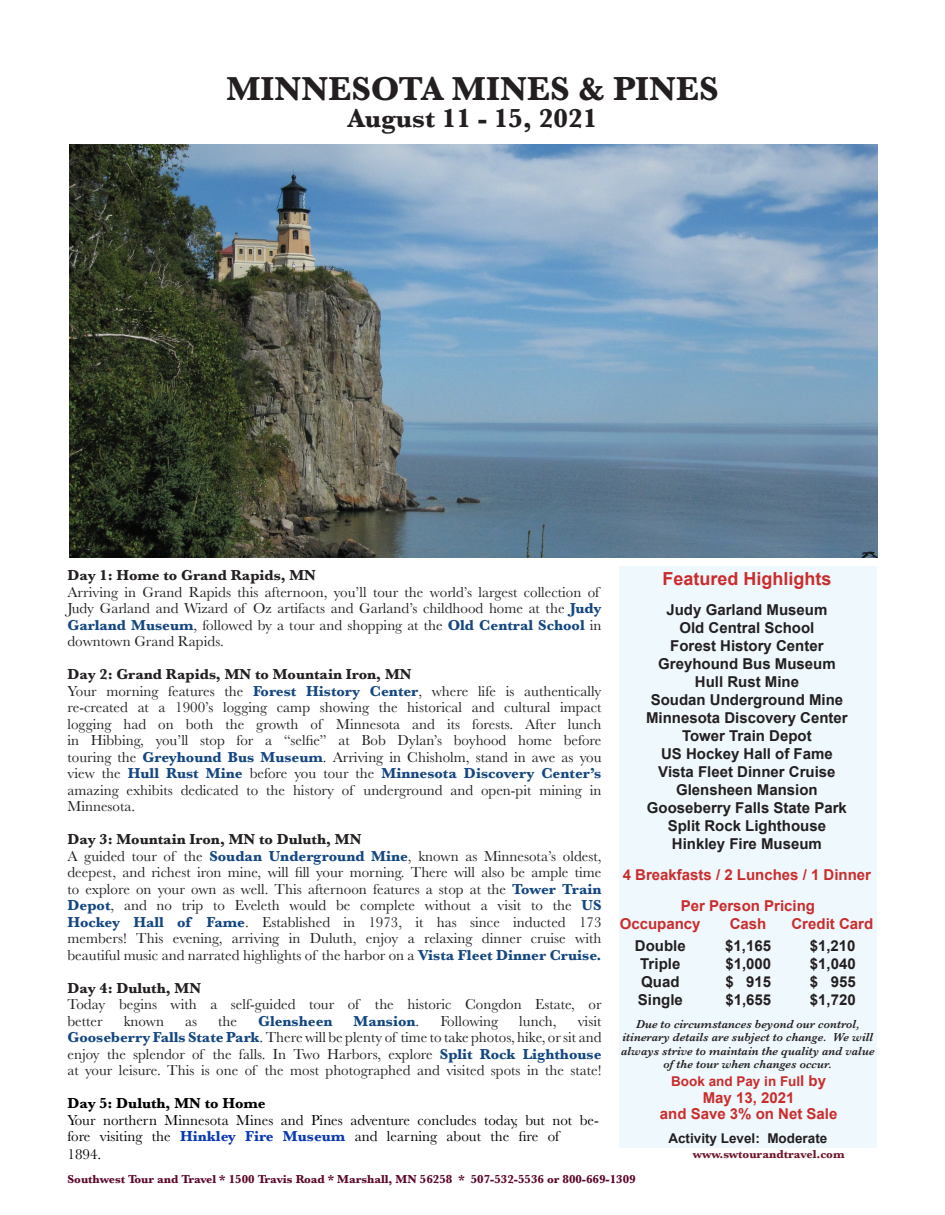
<style>
.page{position:relative;width:945px;height:1215px;background:#fff}
.page>*{position:absolute;margin:0;border:0;box-sizing:border-box;transform-origin:0 0}
.t1{font:700 34.5px "Baskerville";color:#231f20}
.t2{font:700 27px "Baskerville";color:#231f20}
.t3{font:700 18px "Arial";color:#cb2c2b}
.t4{font:15px/16.5px "Baskerville";color:#231f20}
.t5{font:700 15px/18px "Arial";color:#231f20;text-align:justify}
.t6{font:15px/16.8px "Baskerville";color:#000}
.t7{font:700 15px/30.6px "Arial";color:#cb2c2b;text-align:center}
.t8{font:700 15px "Baskerville";color:#231f20}
.t9{font:700 15px "Baskerville";color:#000}
.t10{font:700 15px "Baskerville";color:#144781}
.t11{font:700 13.5px "Arial";color:#231f20}
.t12{font:700 13.5px "Arial";color:#cb2c2b}
.t13{font:italic 600 12px/13.5px "Baskerville";color:#231f20;text-align:center}
.t14{font:700 12px "Baskerville";color:#5b072a}
.t15{font:700 12px "Baskerville";color:#6d152a}
.s1{font-weight:700;color:#144781}
.s2{font-weight:700}
.s3{font-weight:400;color:#231f20}
.s4{font-size:15px}
.s5{font-weight:700;color:#0a3ab3}
</style>
<div class="page">
<div style="left:620px;top:566px;width:257px;height:582px;background:#eef8fd"></div>
<img style="left:69px;top:144px;width:809px;height:414px">
<h1 class="t1" style="left:226px;top:65px;width:494px">MINNESOTA MINES &amp; PINES</h1>
<h2 class="t2" style="left:348px;top:99px;width:251px">August 11 - 15, 2021</h2>
<p class="t8" style="left:68px;top:565px;width:250px">Day 1: Home to Grand Rapids, MN</p>
<p class="t4" style="left:68px;top:584px;width:535px">Arriving in Grand Rapids this afternoon, you’ll tour the world’s largest collection of Judy Garland and Wizard of Oz artifacts and Garland’s childhood home at the <span class="s1">Judy Garland Museum</span>, followed by a tour and shopping at the <span class="s1">Old Central School</span> in downtown Grand Rapids.</p>
<p class="t4" style="left:68px;top:667px;width:536px"><span class="s2">Day 2: Grand Rapids, MN to Mountain Iron, MN<br></span>Your morning features the <span class="s1">Forest History Center</span>, where life is authentically re-created at a 1900’s logging camp showing the historical and cultural impact logging had on both the growth of Minnesota and its forests. After lunch in Hibbing, you’ll stop for a “selfie” at Bob Dylan’s boyhood home before touring the <span class="s1">Greyhound Bus Museum</span>. Arriving in Chisholm, stand in awe as you view the <span class="s1">Hull Rust Mine</span> before you tour the <span class="s1">Minnesota Discovery Center’s </span>amazing exhibits dedicated to the history of underground and open-pit mining in Minnesota.</p>
<p class="t4" style="left:68px;top:832px;width:536px"><span class="s2">Day 3: Mountain Iron, MN to Duluth, MN<br></span>A guided tour of the <span class="s1">Soudan Underground Mine</span>, known as Minnesota’s oldest, deepest, and richest iron mine, will fill your morning. There will also be ample time to explore on your own as well. This afternoon features a stop at the <span class="s1">Tower Train Depot</span>, and no trip to Eveleth would be complete without a visit to the <span class="s1">US Hockey Hall of Fame</span>. Established in 1973, it has since inducted 173 members! This evening, arriving in Duluth, enjoy a relaxing dinner cruise with beautiful music and narrated highlights of the harbor on a <span class="s1">Vista Fleet Dinner Cruise.</span></p>
<p class="t8" style="left:68px;top:978px;width:135px">Day 4: Duluth, MN</p>
<p class="t4" style="left:68px;top:997px;width:536px">Today begins with a self-guided tour of the historic Congdon Estate, or better</p>
<p class="t3" style="left:662px;top:566px;width:171px">Featured Highlights</p>
<p class="t5" style="left:646px;top:601px;width:203px;text-align:center">Judy Garland Museum<br>Old Central School<br>Forest History Center<br>Greyhound Bus Museum<br>Hull Rust Mine<br>Soudan Underground Mine<br>Minnesota Discovery Center<br>Tower Train Depot<br>US Hockey Hall of Fame<br>Vista Fleet Dinner Cruise<br>Glensheen Mansion<br>Gooseberry Falls State Park<br>Split Rock Lighthouse<br>Hinkley Fire Museum</p>
<p class="t7" style="left:623px;top:860px;width:250px">4 Breakfasts / 2 Lunches / 1 Dinner<br>Per Person Pricing</p>
<p class="t7" style="left:620px;top:909px;width:82px">Occupancy</p>
<p class="t7" style="left:730px;top:909px;width:38px">Cash</p>
<p class="t7" style="left:792px;top:909px;width:83px">Credit Card</p>
<p class="t5" style="left:635px;top:938px;width:52px;text-align:left">Double<br>Triple<br>Quad<br>Single</p>
<p class="t5" style="left:725px;top:938px;width:48px">$1,165 $1,000 $ 915 $1,655</p>
<p class="t5" style="left:810px;top:938px;width:48px">$1,210 $1,040 $ 955 $1,720</p>
<p class="t4" style="left:124px;top:1013px;width:42px">known</p>
<p class="t4" style="left:185px;top:1013px;width:14px">as</p>
<p class="t4" style="left:218px;top:1013px;width:20px">the</p>
<p class="t10" style="left:258px;top:1011px;width:76px">Glensheen</p>
<p class="t10" style="left:354px;top:1011px;width:67px">Mansion<span class="s3">.</span></p>
<p class="t4" style="left:440px;top:1013px;width:59px">Following</p>
<p class="t4" style="left:519px;top:1013px;width:39px">lunch,</p>
<p class="t4" style="left:68px;top:1013px;width:536px;text-align:justify;text-indent:510px">visit <span class="s1">Gooseberry Falls State Park</span>. There will be plenty of time to take photos, hike, or sit and enjoy the splendor of the falls. In Two Harbors, explore <span class="s1">Split Rock Lighthouse </span>at your leisure. This is one of the most photographed and visited spots in the state!</p>
<p class="t13" style="left:621px;top:1017px;width:255px">Due to circumstances beyond our control, itinerary details are subject to change. We will always strive to maintain the quality and value of the tour when changes occur.</p>
<p class="t12" style="left:671px;top:1073px;width:156px">Book and Pay in Ful<span class="s4">l by</span></p>
<p class="t7" style="left:660px;top:1090px;width:179px;line-height:16.5px">May 13, 2021<br>and Save 3% on Net Sale</p>
<p class="t9" style="left:68px;top:1095px;width:200px">Day 5: Duluth, MN to Home</p>
<p class="t6" style="left:68px;top:1112px;width:533px">Your northern Minnesota Mines and Pines adventure concludes today, but not be&shy;fore visiting the <span class="s5">Hinkley Fire Museum</span> and learning about the fire of<br>1894.</p>
<p class="t14" style="left:68px;top:1172px;width:570px">Southwest Tour and Travel * 1500 Travis Road * Marshall, MN 56258 * 507-532-5536 or 800-669-1309</p>
<p class="t11" style="left:668px;top:1130px;width:161px">Activity Level: Moderate</p>
<p class="t15" style="left:693px;top:1146px;width:153px">www.swtourandtravel.com</p>
</div>
